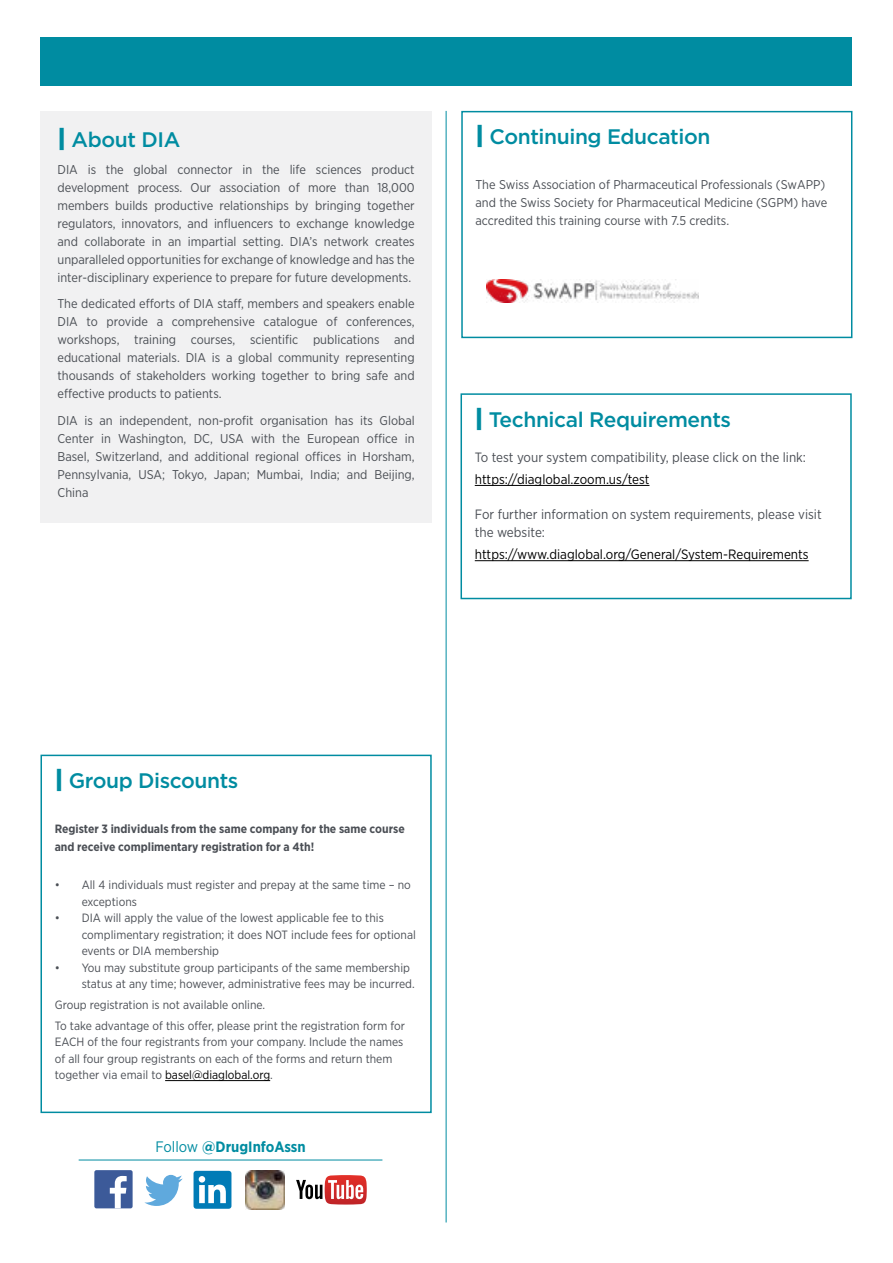
<style>
.page{position:relative;width:893px;height:1263px;background:#fff}
.page>*{position:absolute;margin:0;border:0;box-sizing:border-box;transform-origin:0 0}
.t1{font:500 21px "Gotham";letter-spacing:-.02em;color:#008ca1}
.t2{font:700 15px "Gotham Narrow";color:#008ca1}
.t3{font:13.5px/18px "Gotham Narrow";color:#4b4f55}
.t4{font:13.5px "Gotham Narrow";color:#000}
.t5{font:12.75px/18px "Gotham Narrow";color:#4b4f55;text-align:justify}
.t6{font:12px/16.5px "Gotham Narrow";color:#4b4f55}
.t7{font:700 12px/18px "Gotham Narrow";color:#4b4f55}
.s1{font-weight:900;font-size:24px}
.s2{color:#000}
.s3{font-weight:400;font-size:15.15px}
.s4{font-size:15.15px}
</style>
<div class="page">
<svg style="left:144px;top:1175px;width:39px;height:31px"></svg>
<div style="left:194px;top:1171px;width:37px;height:38px;background:#007bb6;border-radius:3px"></div>
<svg style="left:199px;top:1176px;width:27px;height:27px"></svg>
<svg style="left:296px;top:1175px;width:71px;height:29px"></svg>
<div style="left:94px;top:1170px;width:39px;height:38px;background:#3c5a99;border-radius:2px"></div>
<svg style="left:110px;top:1176px;width:17px;height:32px"></svg>
<img style="left:245px;top:1170px;width:39px;height:39px">
<hr style="left:79px;top:1160px;width:303px;height:1px;background:#008ca1">
<div style="left:461px;top:111px;width:391px;height:227px;border:2px solid #008ca1"></div>
<img style="left:487px;top:280px;width:212px;height:23px">
<div style="left:40px;top:111px;width:392px;height:412px;background:#f1f1f2"></div>
<hr style="left:446px;top:111px;width:1px;height:1111px;background:#008ca1">
<div style="left:40px;top:38px;width:812px;height:48px;background:#008ca1"></div>
<hr style="left:165px;top:1080px;width:105px;height:1px;background:#000">
<div style="left:40px;top:755px;width:392px;height:358px;border:2px solid #008ca1"></div>
<hr style="left:475px;top:485px;width:174px;height:1px;background:#000">
<hr style="left:475px;top:560px;width:334px;height:1px;background:#000">
<div style="left:460px;top:393px;width:392px;height:206px;border:2px solid #008ca1"></div>
<h1 class="t1" style="left:58px;top:126px;width:124px"><span class="s1">|</span> About DIA</h1>
<p class="t5" style="left:58px;top:160px;width:359px">DIA is the global connector in the life sciences product development process. Our association of more than 18,000 members builds productive relationships by bringing together regulators, innovators, and influencers to exchange knowledge and collaborate in an impartial setting. DIA’s network creates unparalleled opportunities for exchange of knowledge and has the inter-disciplinary experience to prepare for future developments.</p>
<p class="t5" style="left:58px;top:294px;width:359px">The dedicated efforts of DIA staff, members and speakers enable DIA to provide a comprehensive catalogue of conferences, workshops, training courses, scientific publications and educational materials. DIA is a global community representing thousands of stakeholders working together to bring safe and effective products to patients.</p>
<p class="t5" style="left:58px;top:411px;width:359px">DIA is an independent, non-profit organisation has its Global Center in Washington, DC, USA with the European office in Basel, Switzerland, and additional regional offices in Horsham, Pennsylvania, USA; Tokyo, Japan; Mumbai, India; and Beijing, China</p>
<h1 class="t1" style="left:475px;top:123px;width:236px"><span class="s1">|</span> Continuing Education</h1>
<p class="t5" style="left:475px;top:175px;width:353px;text-align:left">The Swiss Association of Pharmaceutical Professionals (SwAPP) and the Swiss Society for Pharmaceutical Medicine (SGPM) have accredited this training course with 7.5 credits.</p>
<h1 class="t1" style="left:475px;top:406px;width:258px"><span class="s1">|</span> Technical Requirements</h1>
<p class="t3" style="left:475px;top:448px;width:333px">To test your system compatibility, please click on the link:</p>
<p class="t4" style="left:475px;top:471px;width:176px">https://diaglobal.zoom.us/test</p>
<p class="t3" style="left:475px;top:505px;width:348px">For further information on system requirements, please visit the website:</p>
<p class="t4" style="left:475px;top:546px;width:335px">https://www.diaglobal.org/General/System-Requirements</p>
<h1 class="t1" style="left:55px;top:767px;width:185px"><span class="s1">|</span> Group Discounts</h1>
<p class="t7" style="left:55px;top:819px;width:352px">Register 3 individuals from the same company for the same course and receive complimentary registration for a 4th!</p>
<p class="t6" style="left:82px;top:877px;width:331px;text-indent:-27px">• All 4 individuals must register and prepay at the same time – no exceptions</p>
<p class="t6" style="left:82px;top:910px;width:336px;text-indent:-27px">• DIA will apply the value of the lowest applicable fee to this complimentary registration; it does NOT include fees for optional events or DIA membership</p>
<p class="t6" style="left:82px;top:959px;width:334px;text-indent:-27px">• You may substitute group participants of the same membership status at any time; however, administrative fees may be incurred.</p>
<p class="t6" style="left:55px;top:994px;width:352px;line-height:20.7px">Group registration is not available online.<br>To take advantage of this offer, please print the registration form for</p>
<p class="t6" style="left:55px;top:1034px;width:350px">EACH of the four registrants from your company. Include the names of all four group registrants on each of the forms and return them together via email to <span class="s2">basel@diaglobal.org</span>.</p>
<p class="t2" style="left:155px;top:1137px;width:152px"><span class="s3">Follow</span> <span class="s4">@</span>DrugInfoAssn</p>
</div>
